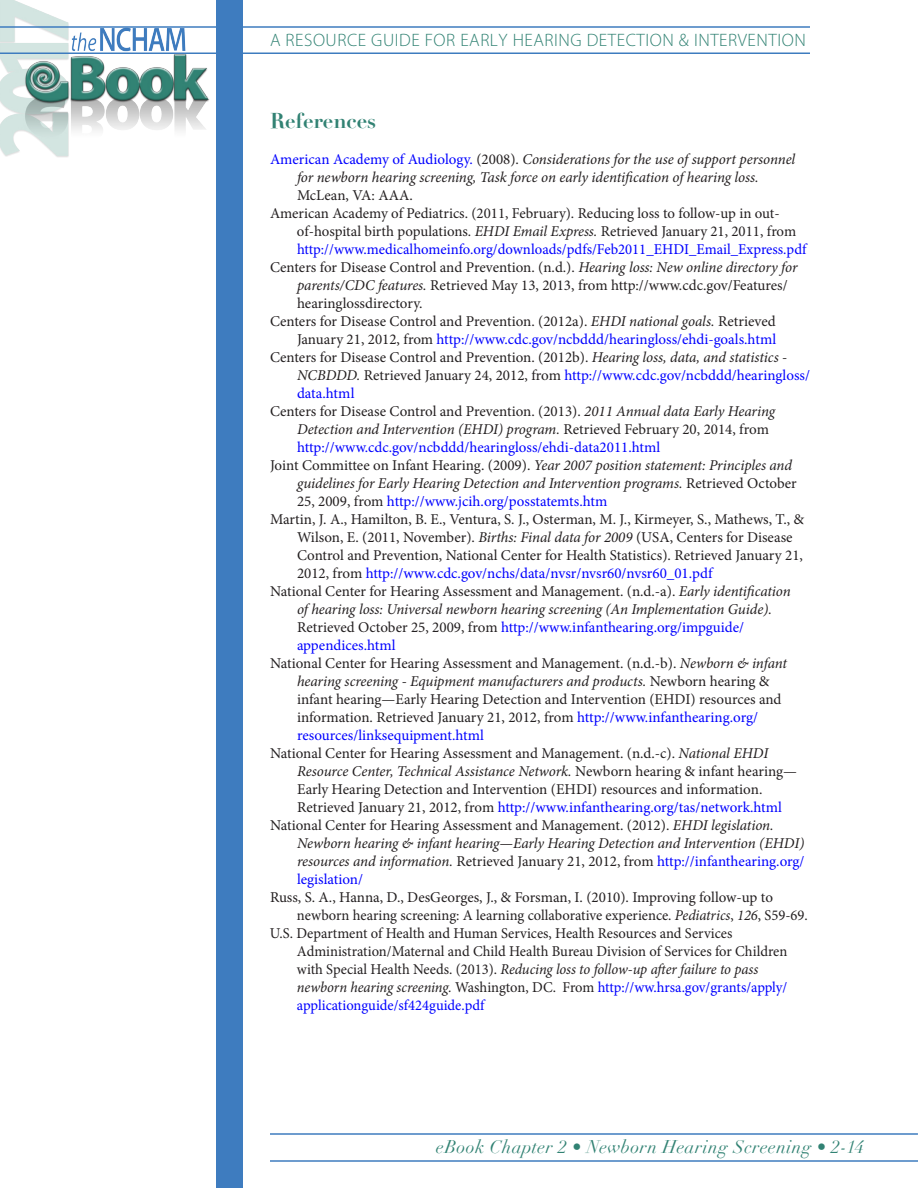
<style>
.page{position:relative;width:918px;height:1188px;background:#fff}
.page>*{position:absolute;margin:0;border:0;box-sizing:border-box;transform-origin:0 0}
.t1{font:700 21px "Didot";color:#318273}
.t2{font:300 18px "Myriad Pro";letter-spacing:.03em;color:#318273}
.t3{font:italic 18px "Didot";letter-spacing:.02em;color:#318273}
.t4{font:15px "Minion Pro";color:#231f20}
.t5{font:italic 15px/18px "Minion Pro";letter-spacing:-.01em;color:#231f20}
.t6{font:15px "Minion Pro";color:#00f}
.s1{font-style:normal;color:#00f}
.s2{font-style:normal}
.s3{font-style:italic}
.s4{color:#231f20}
.s5{font-style:italic;color:#231f20}
.s6{color:#00f}
</style>
<div class="page">
<img style="left:0;top:0;width:210px;height:157px">
<hr style="left:0;top:26px;width:810px;height:2px;background:#3e7cbf">
<hr style="left:0;top:52px;width:810px;height:2px;background:#3e7cbf">
<hr style="left:270px;top:1133px;width:648px;height:2px;background:#3e7cbf">
<hr style="left:270px;top:1160px;width:648px;height:2px;background:#3e7cbf">
<div style="left:216px;top:0;width:27px;height:1188px;background:#3e7cbf"></div>
<p class="t2" style="left:270px;top:30px;width:537px">A RESOURCE GUIDE FOR EARLY HEARING DETECTION &amp; INTERVENTION</p>
<h1 class="t1" style="left:270px;top:108px;width:108px">References</h1>
<p class="t5" style="left:297px;top:151px;width:500px;text-indent:-27px"><span class="s1">American Academy of Audiology.</span> <span class="s2">(2008).</span> Considerations for the use of support personnel for newborn hearing screening, Task force on early identification of hearing loss.</p>
<p class="t4" style="left:297px;top:186px;width:117px">McLean, VA: AAA.</p>
<p class="t4" style="left:270px;top:204px;width:511px">American Academy of Pediatrics. (2011, February). Reducing loss to follow-up in out-</p>
<p class="t4" style="left:297px;top:222px;width:501px">of-hospital birth populations. <span class="s3">EHDI Email Express.</span> Retrieved January 21, 2011, from</p>
<p class="t6" style="left:297px;top:240px;width:511px">http://www.medicalhomeinfo.org/downloads/pdfs/Feb2011_EHDI_Email_Express.pdf</p>
<p class="t4" style="left:270px;top:258px;width:529px">Centers for Disease Control and Prevention. (n.d.). <span class="s3">Hearing loss: New online directory for</span></p>
<p class="t4" style="left:297px;top:276px;width:492px"><span class="s3">parents/CDC features.</span> Retrieved May 13, 2013, from http://www.cdc.gov/Features/</p>
<p class="t4" style="left:297px;top:294px;width:127px">hearinglossdirectory.</p>
<p class="t4" style="left:270px;top:312px;width:507px">Centers for Disease Control and Prevention. (2012a). <span class="s3">EHDI national goals.</span> Retrieved</p>
<p class="t6" style="left:297px;top:330px;width:481px"><span class="s4">January 21, 2012, from</span> http://www.cdc.gov/ncbddd/hearingloss/ehdi-goals.html</p>
<p class="t4" style="left:270px;top:348px;width:519px">Centers for Disease Control and Prevention. (2012b). <span class="s3">Hearing loss, data, and statistics -</span></p>
<p class="t6" style="left:297px;top:366px;width:514px"><span class="s5">NCBDDD.</span> <span class="s4">Retrieved January 24, 2012, from</span> http://www.cdc.gov/ncbddd/hearingloss/</p>
<p class="t6" style="left:297px;top:384px;width:59px">data.html</p>
<p class="t4" style="left:270px;top:402px;width:507px">Centers for Disease Control and Prevention. (2013). <span class="s3">2011 Annual data Early Hearing</span></p>
<p class="t5" style="left:297px;top:421px;width:474px">Detection and Intervention (EHDI) program. <span class="s2">Retrieved February 20, 2014, from</span></p>
<p class="t6" style="left:297px;top:438px;width:365px">http://www.cdc.gov/ncbddd/hearingloss/ehdi-data2011.html</p>
<p class="t5" style="left:270px;top:457px;width:524px"><span class="s2">Joint Committee on Infant Hearing. (2009).</span> Year 2007 position statement: Principles and</p>
<p class="t5" style="left:297px;top:475px;width:501px">guidelines for Early Hearing Detection and Intervention programs. <span class="s2">Retrieved October</span></p>
<p class="t6" style="left:297px;top:492px;width:312px"><span class="s4">25, 2009, from</span> http://www.jcih.org/posstatemts.htm</p>
<p class="t4" style="left:270px;top:510px;width:536px">Martin, J. A., Hamilton, B. E., Ventura, S. J., Osterman, M. J., Kirmeyer, S., Mathews, T., &amp;</p>
<p class="t4" style="left:297px;top:528px;width:497px">Wilson, E. (2011, November). <span class="s3">Births: Final data for 2009</span> (USA, Centers for Disease</p>
<p class="t4" style="left:297px;top:546px;width:508px">Control and Prevention, National Center for Health Statistics). Retrieved January 21,</p>
<p class="t6" style="left:297px;top:564px;width:417px"><span class="s4">2012, from</span> http://www.cdc.gov/nchs/data/nvsr/nvsr60/nvsr60_01.pdf</p>
<p class="t4" style="left:270px;top:582px;width:522px">National Center for Hearing Assessment and Management. (n.d.-a). <span class="s3">Early identification</span></p>
<p class="t5" style="left:297px;top:601px;width:476px">of hearing loss: Universal newborn hearing screening (An Implementation Guide).</p>
<p class="t6" style="left:297px;top:618px;width:449px"><span class="s4">Retrieved October 25, 2009, from</span> http://www.infanthearing.org/impguide/</p>
<p class="t6" style="left:297px;top:636px;width:100px">appendices.html</p>
<p class="t4" style="left:270px;top:654px;width:519px">National Center for Hearing Assessment and Management. (n.d.-b). <span class="s3">Newborn &amp; infant</span></p>
<p class="t5" style="left:297px;top:673px;width:474px">hearing screening - Equipment manufacturers and products. <span class="s2">Newborn hearing &amp;</span></p>
<p class="t4" style="left:297px;top:690px;width:486px">infant hearing—Early Hearing Detection and Intervention (EHDI) resources and</p>
<p class="t4" style="left:297px;top:708px;width:463px">information. Retrieved January 21, 2012, from <span class="s6">http://www.infanthearing.org/</span></p>
<p class="t6" style="left:297px;top:726px;width:189px">resources/linksequipment.html</p>
<p class="t4" style="left:270px;top:744px;width:500px">National Center for Hearing Assessment and Management. (n.d.-c). <span class="s3">National EHDI</span></p>
<p class="t5" style="left:297px;top:763px;width:502px">Resource Center, Technical Assistance Network. <span class="s2">Newborn hearing &amp; infant hearing—</span></p>
<p class="t4" style="left:297px;top:780px;width:467px">Early Hearing Detection and Intervention (EHDI) resources and information.</p>
<p class="t6" style="left:297px;top:798px;width:487px"><span class="s4">Retrieved January 21, 2012, from</span> http://www.infanthearing.org/tas/network.html</p>
<p class="t4" style="left:270px;top:816px;width:505px">National Center for Hearing Assessment and Management. (2012). <span class="s3">EHDI legislation.</span></p>
<p class="t5" style="left:297px;top:835px;width:509px">Newborn hearing &amp; infant hearing—Early Hearing Detection and Intervention (EHDI)</p>
<p class="t4" style="left:297px;top:852px;width:509px"><span class="s3">resources and information.</span> Retrieved January 21, 2012, from <span class="s6">http://infanthearing.org/</span></p>
<p class="t6" style="left:297px;top:870px;width:68px">legislation/</p>
<p class="t4" style="left:270px;top:888px;width:505px">Russ, S. A., Hanna, D., DesGeorges, J., &amp; Forsman, I. (2010). Improving follow-up to</p>
<p class="t4" style="left:297px;top:906px;width:512px">newborn hearing screening: A learning collaborative experience. <span class="s3">Pediatrics</span>, <span class="s3">126</span>, S59-69.</p>
<p class="t4" style="left:270px;top:924px;width:464px">U.S. Department of Health and Human Services, Health Resources and Services</p>
<p class="t4" style="left:297px;top:942px;width:492px">Administration/Maternal and Child Health Bureau Division of Services for Children</p>
<p class="t5" style="left:297px;top:961px;width:463px"><span class="s2">with Special Health Needs. (2013).</span> Reducing loss to follow-up after failure to pass</p>
<p class="t6" style="left:297px;top:978px;width:492px"><span class="s5">newborn hearing screening.</span> <span class="s4">Washington, DC. From</span> http://ww.hrsa.gov/grants/apply/</p>
<p class="t6" style="left:297px;top:996px;width:189px">applicationguide/sf424guide.pdf</p>
<p class="t3" style="left:436px;top:1136px;width:429px">eBook Chapter 2 • Newborn Hearing Screening • 2-14</p>
</div>
